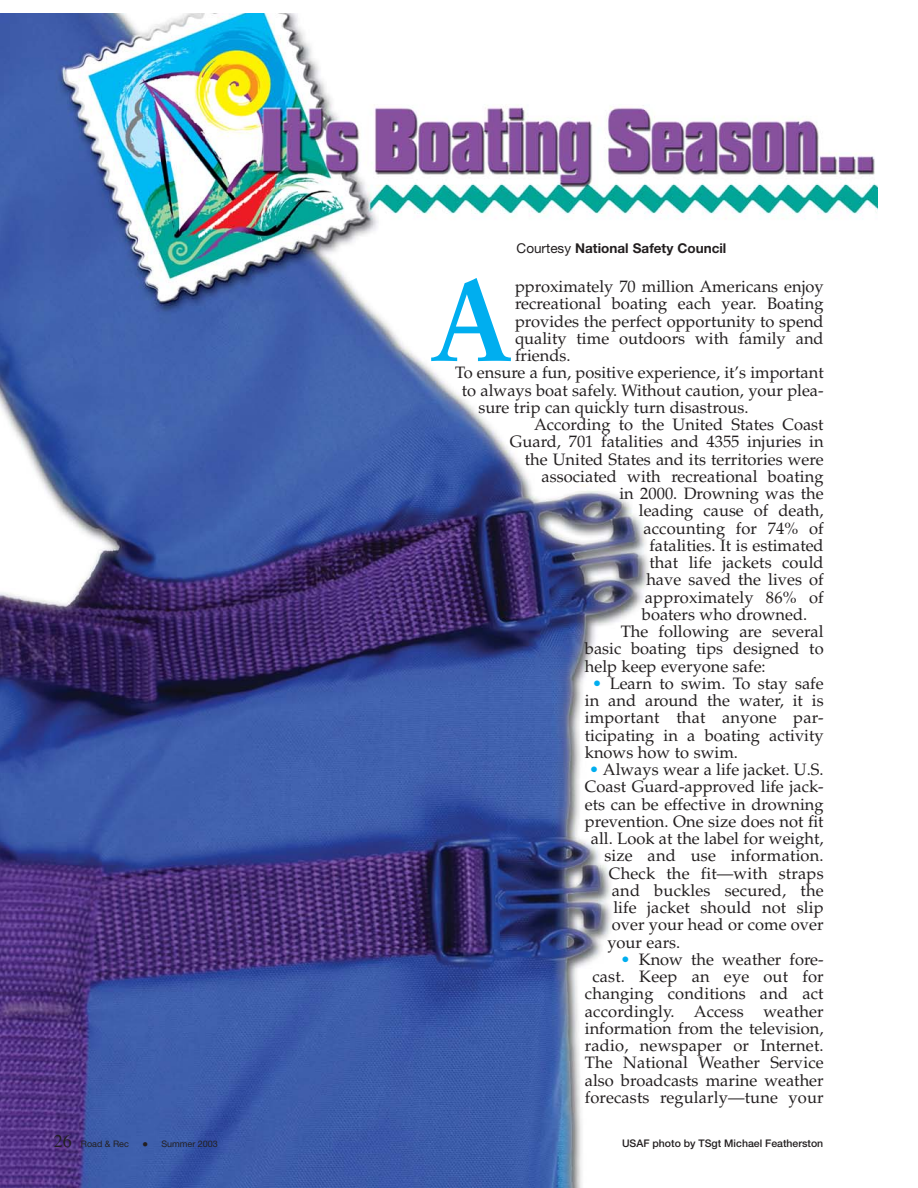
<style>
.page{position:relative;width:918px;height:1188px;background:#fff}
.page>*{position:absolute;margin:0;border:0;box-sizing:border-box;transform-origin:0 0}
.t1{font:700 115.2px "Classical Garamond BT";color:#00aeef}
.t2{font:16.5px/17.2px "Palatino";color:#231f20;text-align:justify}
.t3{font:700 13.5px "Helvetica Neue";color:#231f20}
.t4{font:500 10.5px "Helvetica Neue";color:#231f20}
.t5{font:9px "Helvetica Neue";color:#231f20}
.s1{font-weight:400}
.s2{color:#00aeef}
.s3{font-family:"Times";font-size:18px}
</style>
<div class="page">
<img style="left:0;top:14px;width:878px;height:1174px">
<svg style="left:143px;top:1142px;width:4px;height:4px"></svg>
<p class="t3" style="left:517px;top:244px;width:211px"><span class="s1">Courtesy</span> National Safety Council</p>
<h1 class="t1" style="left:430px;top:250px;width:84px">A</h1>
<p class="t2" style="left:515px;top:280px;width:310px">pproximately 70 million Americans enjoy</p>
<p class="t2" style="left:515px;top:297px;width:310px">recreational boating each year. Boating</p>
<p class="t2" style="left:515px;top:314px;width:310px">provides the perfect opportunity to spend</p>
<p class="t2" style="left:515px;top:332px;width:310px">quality time outdoors with family and</p>
<p class="t2" style="left:515px;top:349px;width:57px">friends.</p>
<p class="t2" style="left:455px;top:366px;width:370px">To ensure a fun, positive experience, it’s important</p>
<p class="t2" style="left:462px;top:383px;width:363px">to always boat safely. Without caution, your plea-</p>
<p class="t2" style="left:478px;top:401px;width:272px">sure trip can quickly turn disastrous.</p>
<p class="t2" style="left:534px;top:418px;width:291px">According to the United States Coast</p>
<p class="t2" style="left:510px;top:435px;width:315px">Guard, 701 fatalities and 4355 injuries in</p>
<p class="t2" style="left:525px;top:452px;width:300px">the United States and its territories were</p>
<p class="t2" style="left:541px;top:470px;width:284px">associated with recreational boating</p>
<p class="t2" style="left:619px;top:487px;width:206px">in 2000. Drowning was the</p>
<p class="t2" style="left:639px;top:504px;width:186px">leading cause of death,</p>
<p class="t2" style="left:643px;top:521px;width:182px">accounting for 74% of</p>
<p class="t2" style="left:649px;top:539px;width:176px">fatalities. It is estimated</p>
<p class="t2" style="left:649px;top:556px;width:176px">that life jackets could</p>
<p class="t2" style="left:646px;top:573px;width:179px">have saved the lives of</p>
<p class="t2" style="left:645px;top:590px;width:180px">approximately 86% of</p>
<p class="t2" style="left:642px;top:608px;width:167px">boaters who drowned.</p>
<p class="t2" style="left:621px;top:625px;width:205px">The following are several</p>
<p class="t2" style="left:585px;top:642px;width:240px">basic boating tips designed to</p>
<p class="t2" style="left:585px;top:659px;width:182px">help keep everyone safe:</p>
<p class="t2" style="left:585px;top:677px;width:240px;text-indent:7px"><span class="s2">•</span> Learn to swim. To stay safe in and around the water, it is important that anyone par&shy;ticipating in a boating activity knows how to swim.</p>
<p class="t2" style="left:589px;top:763px;width:236px"><span class="s2">•</span> Always wear a life jacket. U.S.</p>
<p class="t2" style="left:585px;top:780px;width:240px">Coast Guard-approved life jack-</p>
<p class="t2" style="left:585px;top:797px;width:240px">ets can be effective in drowning</p>
<p class="t2" style="left:585px;top:815px;width:240px">prevention. One size does not fit</p>
<p class="t2" style="left:591px;top:832px;width:234px">all. Look at the label for weight,</p>
<p class="t2" style="left:604px;top:849px;width:221px">size and use information.</p>
<p class="t2" style="left:609px;top:866px;width:216px">Check the fit—with straps</p>
<p class="t2" style="left:612px;top:884px;width:213px">and buckles secured, the</p>
<p class="t2" style="left:613px;top:901px;width:212px">life jacket should not slip</p>
<p class="t2" style="left:612px;top:918px;width:213px">over your head or come over</p>
<p class="t2" style="left:607px;top:935px;width:74px">your ears.</p>
<p class="t2" style="left:585px;top:953px;width:240px;text-align:right"><span class="s2">•</span> Know the weather fore&shy;cast. Keep an eye out for changing conditions and act accordingly. Access weather information from the television, radio, newspaper or Internet.<br>The National Weather Service also broadcasts marine weather forecasts regularly—tune your</p>
<p class="t5" style="left:54px;top:1141px;width:77px"><span class="s3">26</span> Road &amp; Rec</p>
<p class="t5" style="left:161px;top:1141px;width:58px">Summer 2003</p>
<p class="t4" style="left:622px;top:1140px;width:203px">USAF photo by TSgt Michael Featherston</p>
</div>
